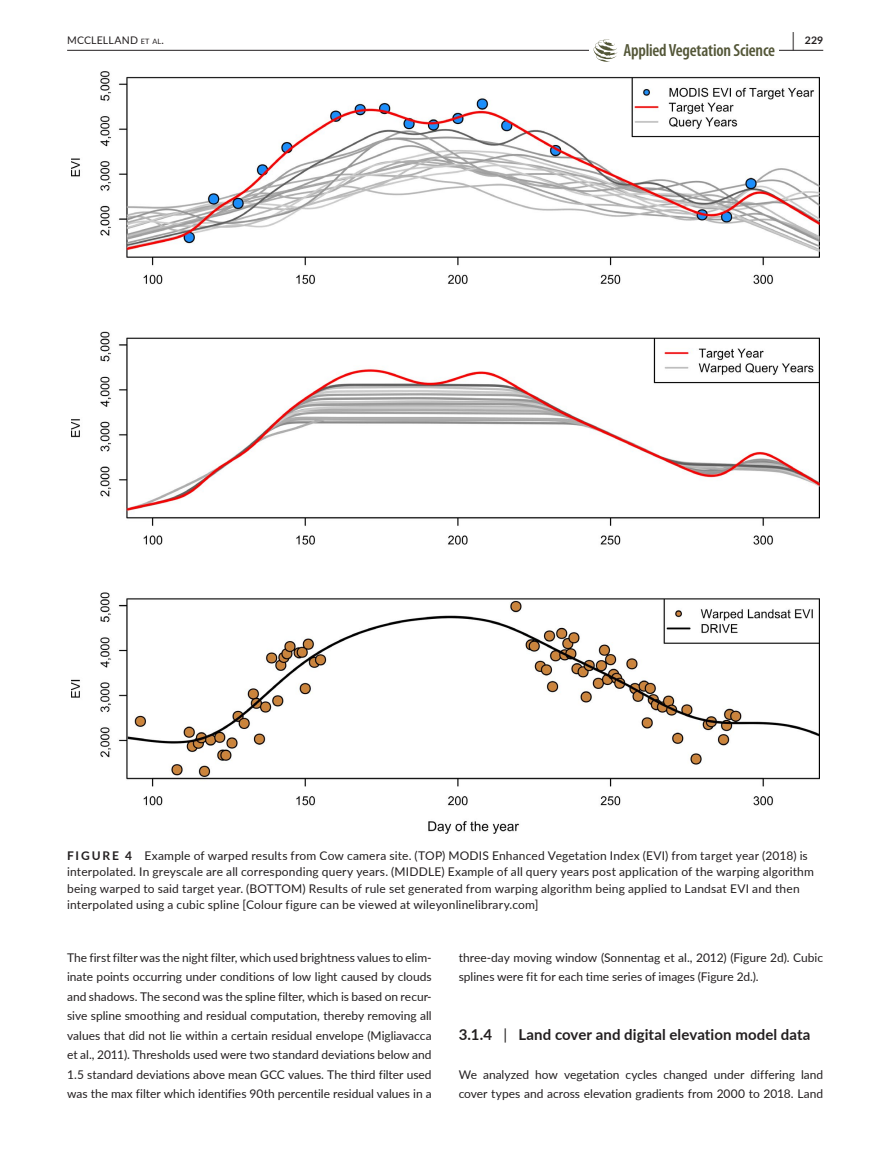
<style>
.page{position:relative;width:893px;height:1174px;background:#fff}
.page>*{position:absolute;margin:0;border:0;box-sizing:border-box;transform-origin:0 0}
.t1{font:600 condensed 17.7px "Myriad Pro";letter-spacing:-.01em;color:#535637}
.t2{font:700 15px "Lato";letter-spacing:.01em;color:#231f20}
.t3{font:12px/19.5px "Lato";letter-spacing:.01em;color:#231f20}
.t4{font:10.5px "Lato";letter-spacing:.02em;color:#231f20}
.t5{font:700 10.5px "Lato";color:#231f20}
.s1{font-size:7.35px}
.s2{font-size:19.5px}
.s3{font-weight:700}
.s4{font-weight:400}
</style>
<div class="page">
<hr style="left:67px;top:50px;width:756px;height:1px;background:#231f20">
<div style="left:589px;top:39px;width:190px;height:23px;background:#fff"></div>
<svg style="left:594px;top:39px;width:24px;height:23px"></svg>
<img style="left:71px;top:72px;width:748px;height:761px">
<p class="t4" style="left:67px;top:33px;width:98px">MCCLELLAND <span class="s1">et al</span>.</p>
<h1 class="t1" style="left:623px;top:40px;width:153px">Applied Vegetation Science</h1>
<p class="t5" style="left:792px;top:33px;width:32px"><span class="s2">|</span> 229</p>
<p class="t3" style="left:67px;top:847px;width:748px;line-height:16.5px"><span class="s3">FIGURE 4</span> Example of warped results from Cow camera site. (TOP) MODIS Enhanced Vegetation Index (EVI) from target year (2018) is interpolated. In greyscale are all corresponding query years. (MIDDLE) Example of all query years post application of the warping algorithm being warped to said target year. (BOTTOM) Results of rule set generated from warping algorithm being applied to Landsat EVI and then interpolated using a cubic spline [Colour figure can be viewed at wileyonlinelibrary.com]</p>
<p class="t3" style="left:67px;top:947px;width:366px;text-align:justify">The first filter was the night filter, which used brightness values to elim&shy;inate points occurring under conditions of low light caused by clouds and shadows. The second was the spline filter, which is based on recur&shy;sive spline smoothing and residual computation, thereby removing all values that did not lie within a certain residual envelope (Migliavacca et al., 2011). Thresholds used were two standard deviations below and 1.5 standard deviations above mean GCC values. The third filter used was the max filter which identifies 90th percentile residual values in a</p>
<p class="t3" style="left:459px;top:947px;width:366px">three-day moving window (Sonnentag et al., 2012) (Figure 2d). Cubic splines were fit for each time series of images (Figure 2d.).</p>
<p class="t2" style="left:459px;top:1023px;width:353px">3.1.4 <span class="s4">|</span> Land cover and digital elevation model data</p>
<p class="t3" style="left:459px;top:1064px;width:366px">We analyzed how vegetation cycles changed under differing land cover types and across elevation gradients from 2000 to 2018. Land</p>
</div>
